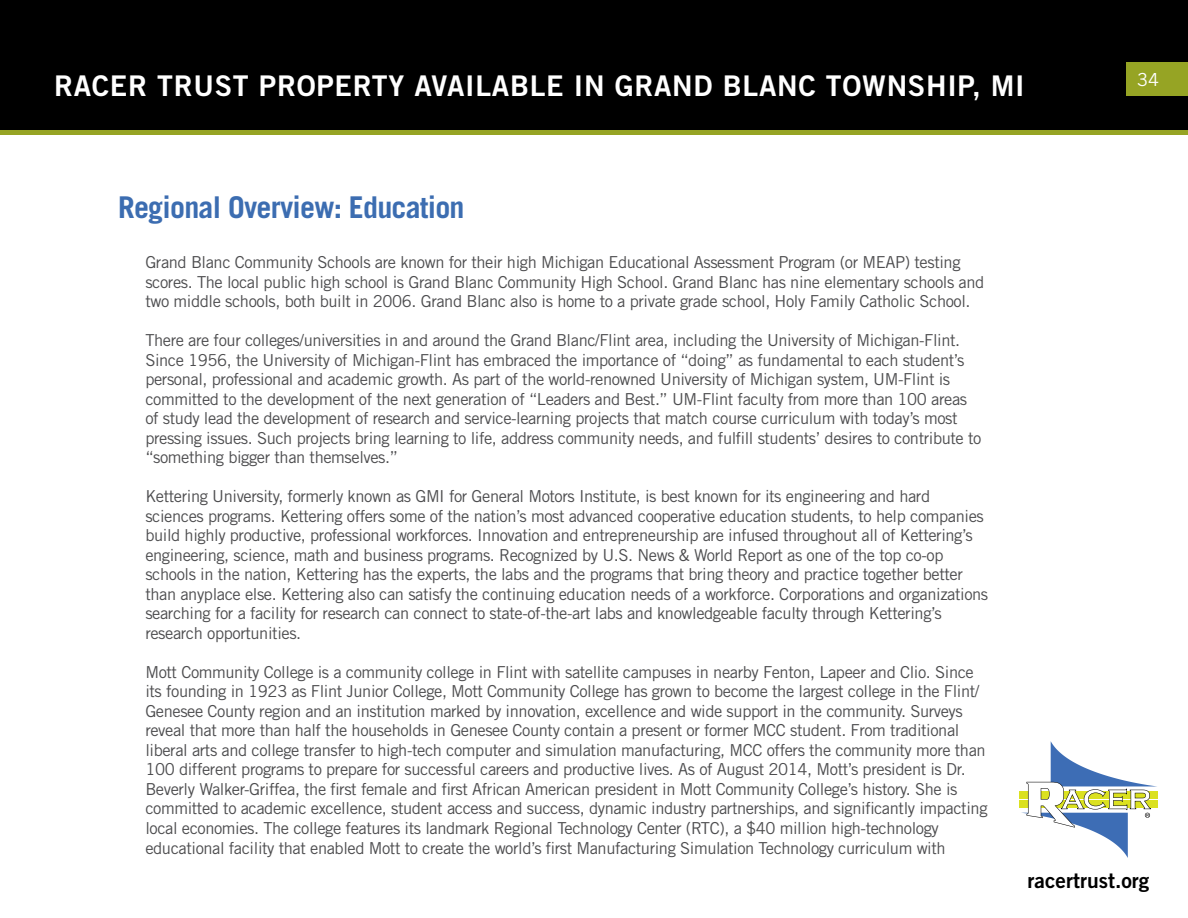
<style>
.page{position:relative;width:1188px;height:918px;background:#fff}
.page>*{position:absolute;margin:0;border:0;box-sizing:border-box;transform-origin:0 0}
.t1{font:700 30px "Trade Gothic LT Std";letter-spacing:-.025em;color:#3c6db1}
.t2{font:28.5px "Trade Gothic LT Std Bd 2";letter-spacing:.025em;color:#fff}
.t3{font:21px "Trade Gothic LT Std Bd 2";color:#000}
.t4{font:18px "Trade Gothic LT Std";color:#fff}
.t5{font:16.5px/19.5px "Trade Gothic LT Std";letter-spacing:-.025em;color:#4d4d4f}
</style>
<div class="page">
<div style="left:1px;top:1px;width:1186px;height:131px;background:#000"></div>
<div style="left:0;top:0;width:1188px;height:133px;border:2px solid #000"></div>
<div style="left:1126px;top:62px;width:62px;height:34px;background:#96a424"></div>
<div style="left:0;top:130px;width:1188px;height:5px;background:#96a424"></div>
<div style="left:1019px;top:791px;width:139px;height:7px;background:#dbe120"></div>
<div style="left:1019px;top:801px;width:139px;height:7px;background:#dbe120"></div>
<svg style="left:1021px;top:741px;width:137px;height:117px"></svg>
<h2 class="t2" style="left:54px;top:68px;width:972px">RACER TRUST PROPERTY AVAILABLE IN GRAND BLANC TOWNSHIP, MI</h2>
<h1 class="t1" style="left:118px;top:189px;width:348px">Regional Overview: Education</h1>
<p class="t5" style="left:145px;top:253px;width:841px">Grand Blanc Community Schools are known for their high Michigan Educational Assessment Program (or MEAP) testing scores. The local public high school is Grand Blanc Community High School. Grand Blanc has nine elementary schools and two middle schools, both built in 2006. Grand Blanc also is home to a private grade school, Holy Family Catholic School.</p>
<p class="t5" style="left:145px;top:331px;width:838px">There are four colleges/universities in and around the Grand Blanc/Flint area, including the University of Michigan-Flint.<br>Since 1956, the University of Michigan-Flint has embraced the importance of “doing” as fundamental to each student’s personal, professional and academic growth. As part of the world-renowned University of Michigan system, UM-Flint is committed to the development of the next generation of “Leaders and Best.” UM-Flint faculty from more than 100 areas of study lead the development of research and service-learning projects that match course curriculum with today’s most pressing issues. Such projects bring learning to life, address community needs, and fulfill students’ desires to contribute to “something bigger than themselves.”</p>
<p class="t5" style="left:145px;top:487px;width:844px">Kettering University, formerly known as GMI for General Motors Institute, is best known for its engineering and hard sciences programs. Kettering offers some of the nation’s most advanced cooperative education students, to help companies build highly productive, professional workforces. Innovation and entrepreneurship are infused throughout all of Kettering’s engineering, science, math and business programs. Recognized by U.S. News &amp; World Report as one of the top co-op schools in the nation, Kettering has the experts, the labs and the programs that bring theory and practice together better than anyplace else. Kettering also can satisfy the continuing education needs of a workforce. Corporations and organizations searching for a facility for research can connect to state-of-the-art labs and knowledgeable faculty through Kettering’s research opportunities.</p>
<p class="t5" style="left:145px;top:662px;width:844px">Mott Community College is a community college in Flint with satellite campuses in nearby Fenton, Lapeer and Clio. Since its founding in 1923 as Flint Junior College, Mott Community College has grown to become the largest college in the Flint/ Genesee County region and an institution marked by innovation, excellence and wide support in the community. Surveys reveal that more than half the households in Genesee County contain a present or former MCC student. From traditional liberal arts and college transfer to high-tech computer and simulation manufacturing, MCC offers the community more than 100 different programs to prepare for successful careers and productive lives. As of August 2014, Mott’s president is Dr.<br>Beverly Walker-Griffea, the first female and first African American president in Mott Community College’s history. She is committed to academic excellence, student access and success, dynamic industry partnerships, and significantly impacting local economies. The college features its landmark Regional Technology Center (RTC), a $40 million high-technology educational facility that enabled Mott to create the world’s first Manufacturing Simulation Technology curriculum with</p>
<p class="t4" style="left:1137px;top:68px;width:23px">34</p>
<p class="t3" style="left:1028px;top:867px;width:123px">racertrust.org</p>
</div>
